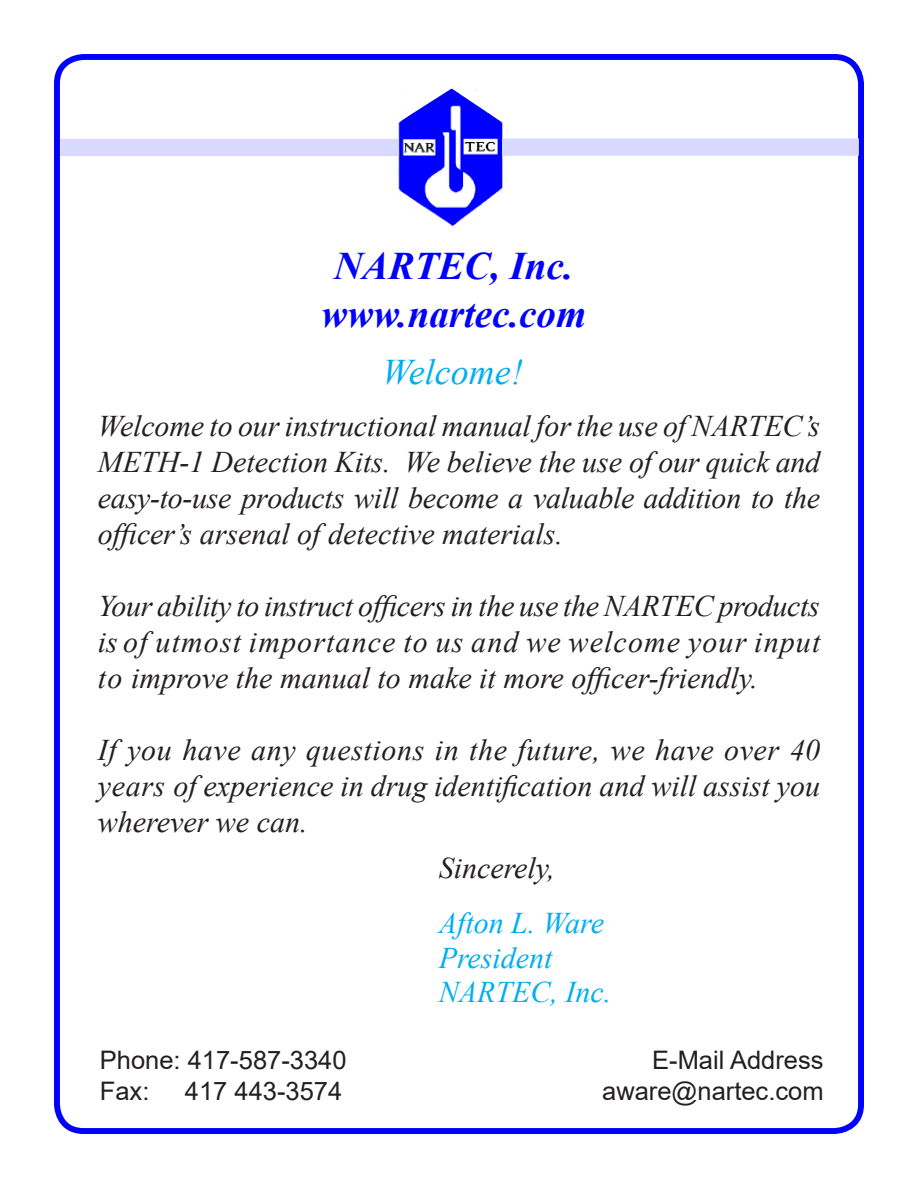
<style>
.page{position:relative;width:918px;height:1188px;background:#fff}
.page>*{position:absolute;margin:0;border:0;box-sizing:border-box;transform-origin:0 0}
.t1{font:italic 700 39px/48px "Times New Roman";color:#00f;text-align:center}
.t2{font:italic 36px "Times New Roman";color:#00aeef}
.t3{font:italic 30px/36px "Times New Roman";color:#231f20;text-align:justify}
.t4{font:italic 30px "Times New Roman";color:#00aeef}
.t5{font:25.5px/30.6px "Arial";color:#231f20}
</style>
<div class="page">
<div style="left:54px;top:54px;width:810px;height:1080px;border:6px solid #00f;border-radius:27px"></div>
<img style="left:396px;top:154px;width:107px;height:72px">
<div style="left:502px;top:138px;width:357px;height:18px;background:#d9d9ff;border:3px solid #d9d9ff"></div>
<svg style="left:398px;top:86px;width:130px;height:68px"></svg>
<div style="left:60px;top:139px;width:339px;height:17px;background:#d9d9ff"></div>
<p class="t1" style="left:321px;top:241px;width:267px">NARTEC, Inc. www.nartec.com</p>
<p class="t2" style="left:382px;top:348px;width:142px">Welcome!</p>
<p class="t3" style="left:98px;top:407px;width:724px">Welcome to our instructional manual for the use of NARTEC’s METH-1 Detection Kits. We believe the use of our quick and easy-to-use products will become a valuable addition to the officer’s arsenal of detective materials.</p>
<p class="t3" style="left:98px;top:587px;width:724px">Your ability to instruct officers in the use the NARTEC products is of utmost importance to us and we welcome your input to improve the manual to make it more officer-friendly.</p>
<p class="t3" style="left:98px;top:731px;width:724px">If you have any questions in the future, we have over 40 years of experience in drug identification and will assist you wherever we can.</p>
<p class="t3" style="left:439px;top:849px;width:118px">Sincerely,</p>
<p class="t4" style="left:439px;top:903px;width:167px">Afton L. Ware</p>
<p class="t4" style="left:439px;top:937px;width:115px">President</p>
<p class="t4" style="left:439px;top:972px;width:174px">NARTEC, Inc.</p>
<p class="t5" style="left:100px;top:1045px;width:248px">Phone: 417-587-3340<br>Fax:</p>
<p class="t5" style="left:185px;top:1075px;width:159px">417 443-3574</p>
<p class="t5" style="left:652px;top:1045px;width:173px">E-Mail Address</p>
<p class="t5" style="left:602px;top:1075px;width:223px">aware@nartec.com</p>
</div>
